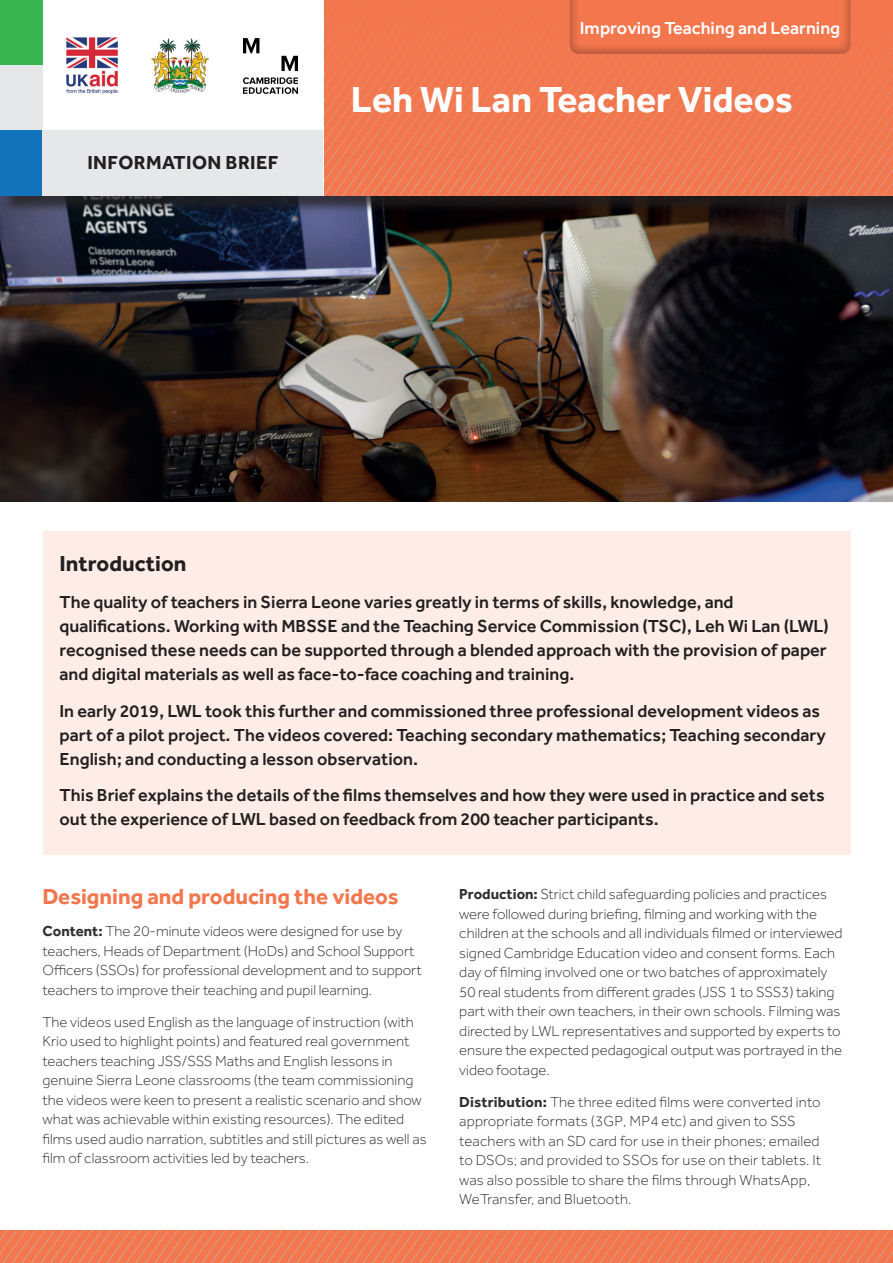
<style>
.page{position:relative;width:893px;height:1263px;background:#fff}
.page>*{position:absolute;margin:0;border:0;box-sizing:border-box;transform-origin:0 0}
.t1{font:700 37.5px "Effra";color:#fff}
.t2{font:700 22.5px "Effra";color:#f3764d}
.t3{font:700 22.5px "Effra";color:#231f20}
.t4{font:700 19.5px "Effra";letter-spacing:.02em;color:#231f20}
.t5{font:500 18px/24px "Effra";color:#231f20}
.t6{font:500 18px "Effra";color:#fff}
.t7{font:300 15px/19.5px "Effra";color:#312f30}
.s1{font-weight:700}
</style>
<div class="page">
<img style="left:0;top:196px;width:893px;height:306px">
<div style="left:2px;top:2px;width:891px;height:212px;background:#231f20;opacity:.75"></div>
<svg style="left:323px;top:0;width:570px;height:196px;background:#f07952"></svg>
<div style="left:0;top:0;width:323px;height:196px;background:#fff"></div>
<img style="left:66px;top:37px;width:52px;height:57px">
<img style="left:151px;top:38px;width:58px;height:55px">
<img style="left:243px;top:38px;width:54px;height:55px">
<div style="left:0;top:0;width:43px;height:65px;background:#38b551"></div>
<div style="left:0;top:65px;width:43px;height:65px;background:#e6e7e9"></div>
<div style="left:0;top:130px;width:43px;height:66px;background:#1374bb"></div>
<div style="left:43px;top:531px;width:807px;height:324px;background:#fdede6"></div>
<svg style="left:0;top:1230px;width:893px;height:33px;background:#ef7a54"></svg>
<div style="left:569px;top:0;width:291px;height:58px;background:#231f20;opacity:.75"></div>
<div style="left:43px;top:130px;width:280px;height:66px;background:#e6e7e9"></div>
<p class="t6" style="left:580px;top:18px;width:262px">Improving Teaching and Learning</p>
<h3 class="t4" style="left:87px;top:151px;width:192px">INFORMATION BRIEF</h3>
<h1 class="t1" style="left:351px;top:77px;width:444px">Leh Wi Lan Teacher Videos</h1>
<h2 class="t3" style="left:60px;top:550px;width:128px">Introduction</h2>
<p class="t5" style="left:60px;top:589px;width:771px">The quality of teachers in Sierra Leone varies greatly in terms of skills, knowledge, and qualifications. Working with MBSSE and the Teaching Service Commission (TSC), Leh Wi Lan (LWL) recognised these needs can be supported through a blended approach with the provision of paper and digital materials as well as face-to-face coaching and training.</p>
<p class="t5" style="left:60px;top:698px;width:768px">In early 2019, LWL took this further and commissioned three professional development videos as part of a pilot project. The videos covered: Teaching secondary mathematics; Teaching secondary<br>English; and conducting a lesson observation.</p>
<p class="t5" style="left:60px;top:783px;width:767px">This Brief explains the details of the films themselves and how they were used in practice and sets out the experience of LWL based on feedback from 200 teacher participants.</p>
<h2 class="t2" style="left:43px;top:882px;width:358px">Designing and producing the videos</h2>
<p class="t7" style="left:43px;top:921px;width:381px"><span class="s1">Content:</span> The 20-minute videos were designed for use by teachers, Heads of Department (HoDs) and School Support Officers (SSOs) for professional development and to support teachers to improve their teaching and pupil learning.</p>
<p class="t7" style="left:43px;top:1012px;width:386px">The videos used English as the language of instruction (with Krio used to highlight points) and featured real government teachers teaching JSS/SSS Maths and English lessons in genuine Sierra Leone classrooms (the team commissioning the videos were keen to present a realistic scenario and show what was achievable within existing resources). The edited films used audio narration, subtitles and still pictures as well as film of classroom activities led by teachers.</p>
<p class="t7" style="left:459px;top:884px;width:385px"><span class="s1">Production:</span> Strict child safeguarding policies and practices were followed during briefing, filming and working with the children at the schools and all individuals filmed or interviewed signed Cambridge Education video and consent forms. Each day of filming involved one or two batches of approximately 50 real students from different grades (JSS 1 to SSS3) taking part with their own teachers, in their own schools. Filming was directed by LWL representatives and supported by experts to ensure the expected pedagogical output was portrayed in the video footage.</p>
<p class="t7" style="left:459px;top:1092px;width:363px"><span class="s1">Distribution:</span> The three edited films were converted into appropriate formats (3GP, MP4 etc) and given to SSS teachers with an SD card for use in their phones; emailed to DSOs; and provided to SSOs for use on their tablets. It was also possible to share the films through WhatsApp, WeTransfer, and Bluetooth.</p>
</div>
